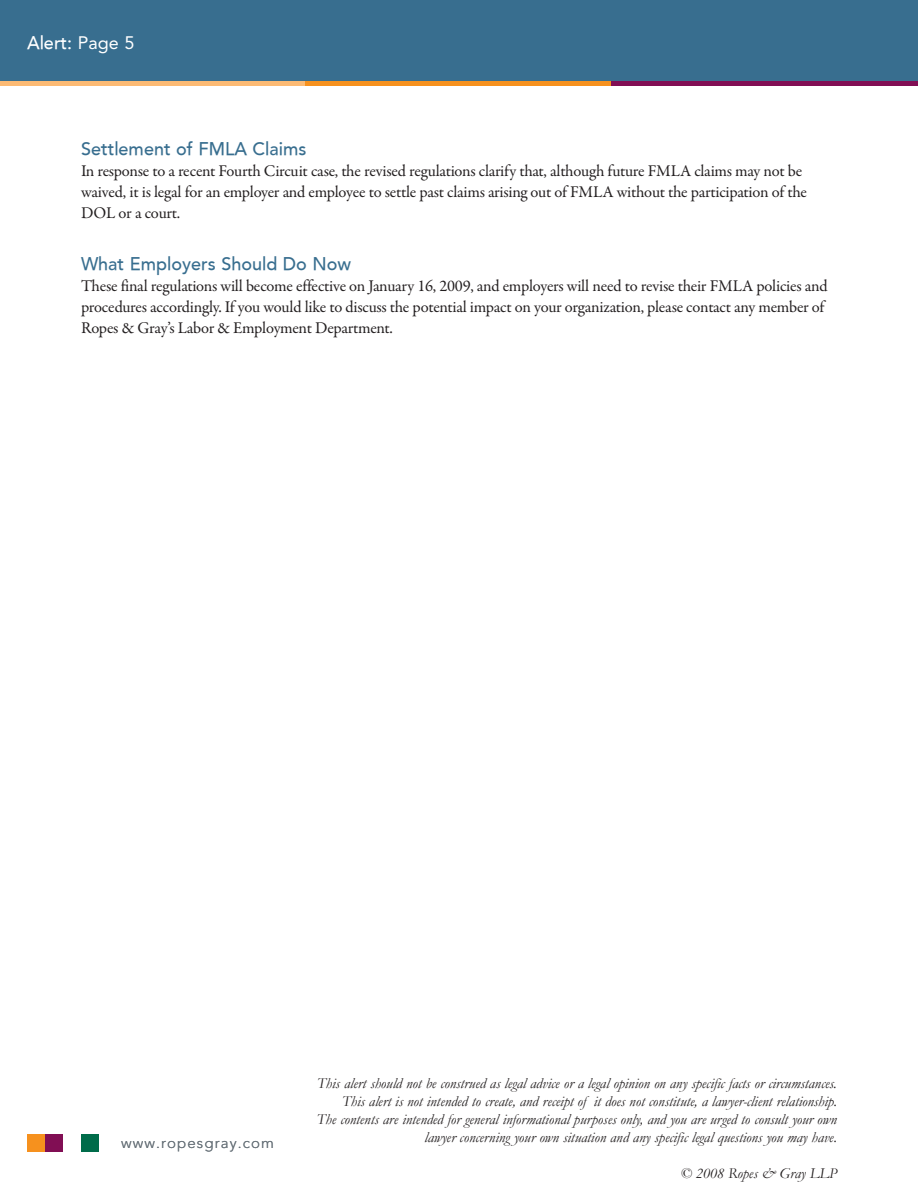
<style>
.page{position:relative;width:918px;height:1188px;background:#fff}
.page>*{position:absolute;margin:0;border:0;box-sizing:border-box;transform-origin:0 0}
.Subhead{font:500 18px "Avenir";color:#386e8f}
.Practice_Group_Name{font:500 18px "Avenir";color:#fff}
.Body{font:16.5px/21px "Garamond Premr Pro";letter-spacing:-.015em;color:#231f20}
.t1{font:italic 15px/18px "Garamond";color:#231f20;text-align:right}
.t2{font:300 15px "Avenir";letter-spacing:.075em;color:#6a747b}
.s1{font-weight:400}
</style>
<div class="page">
<div style="left:27px;top:1134px;width:18px;height:18px;background:#f6911e"></div>
<div style="left:45px;top:1134px;width:18px;height:18px;background:#810e54"></div>
<div style="left:81px;top:1134px;width:18px;height:18px;background:#006c4a"></div>
<div style="left:0;top:0;width:918px;height:81px;background:#386e8f"></div>
<hr style="left:0;top:81px;width:306px;height:4px;background:#fcba74">
<hr style="left:306px;top:81px;width:305px;height:4px;background:#f6911e">
<hr style="left:611px;top:81px;width:307px;height:4px;background:#810e54">
<p class="Practice_Group_Name" style="left:27px;top:32px;width:109px">Alert: <span class="s1">Page 5</span></p>
<p class="Practice_Group_Name" style="left:27px;top:32px;width:162px">C ient Alert: <span class="s1">Page 5</span></p>
<p class="Subhead" style="left:81px;top:138px;width:227px">Settlement of FMLA Claims</p>
<p class="Body" style="left:81px;top:160px;width:728px">In response to a recent Fourth Circuit case, the revised regulations clarify that, although future FMLA claims may not be waived, it is legal for an employer and employee to settle past claims arising out of FMLA without the participation of the<br>DOL or a court.</p>
<p class="Subhead" style="left:81px;top:254px;width:272px">What Employers Should Do Now</p>
<p class="Body" style="left:81px;top:276px;width:748px">These final regulations will become effective on January 16, 2009, and employers will need to revise their FMLA policies and procedures accordingly. If you would like to discuss the potential impact on your organization, please contact any member of<br>Ropes &amp; Gray’s Labor &amp; Employment Department.</p>
<p class="t2" style="left:121px;top:1134px;width:155px">www.ropesgray.com</p>
<p class="t1" style="left:317px;top:1074px;width:522px">This alert should not be construed as legal advice or a legal opinion on any specific facts or circumstances.<br>This alert is not intended to create, and receipt of it does not constitute, a lawyer-client relationship.<br>The contents are intended for general informational purposes only, and you are urged to consult your own lawyer concerning your own situation and any specific legal questions you may have.</p>
<p class="t1" style="left:680px;top:1164px;width:158px">© 2008 Ropes &amp; Gray LLP</p>
</div>
